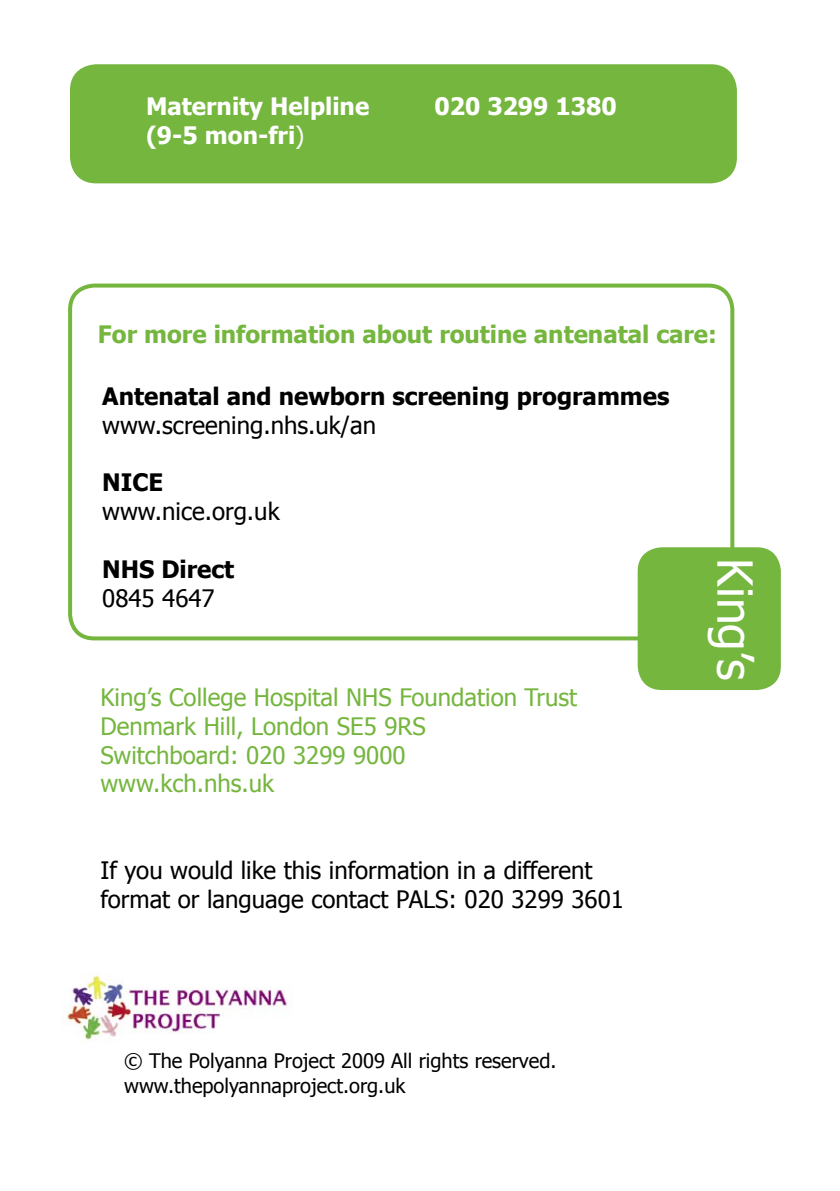
<style>
.page{position:relative;width:840px;height:1191px;background:#fff}
.page>*{position:absolute;margin:0;border:0;box-sizing:border-box;transform-origin:0 0}
.t1{font:48px "Tahoma";color:#fff}
.t2{font:24px "Tahoma";color:#000}
.t3{font:24px "Tahoma";color:#75b63f}
.t4{font:700 24px "Tahoma";color:#000}
.t5{font:700 24px "Tahoma";color:#75b63f}
.t6{font:700 24px "Tahoma";color:#fff}
.t7{font:20px "Tahoma";color:#000}
.s1{font-weight:400}
</style>
<div class="page">
<img style="left:63px;top:972px;width:227px;height:69px">
<svg style="left:68px;top:283px;width:667px;height:355px"></svg>
<div style="left:637px;top:547px;width:143px;height:143px;background:#75b63f"></div>
<div style="left:70px;top:64px;width:667px;height:117px;background:#75b63f"></div>
<p class="t6" style="left:146px;top:91px;width:224px">Maternity Helpline</p>
<p class="t6" style="left:434px;top:91px;width:184px">020 3299 1380</p>
<p class="t6" style="left:146px;top:120px;width:160px">(9-5 mon-fri<span class="s1">)</span></p>
<p class="t5" style="left:98px;top:318px;width:620px">For more information about routine antenatal care:</p>
<p class="t4" style="left:102px;top:381px;width:568px">Antenatal and newborn screening programmes</p>
<p class="t2" style="left:102px;top:410px;width:275px">www.screening.nhs.uk/an</p>
<p class="t4" style="left:102px;top:467px;width:62px">NICE</p>
<p class="t2" style="left:102px;top:496px;width:179px">www.nice.org.uk</p>
<p class="t4" style="left:102px;top:554px;width:133px">NHS Direct</p>
<p class="t2" style="left:102px;top:582px;width:114px">0845 4647</p>
<p class="t3" style="left:100px;top:682px;width:478px">King’s College Hospital NHS Foundation Trust</p>
<p class="t3" style="left:100px;top:710px;width:327px">Denmark Hill, London SE5 9RS</p>
<p class="t3" style="left:100px;top:739px;width:306px">Switchboard: 020 3299 9000</p>
<p class="t3" style="left:100px;top:768px;width:175px">www.kch.nhs.uk</p>
<p class="t2" style="left:100px;top:854px;width:493px">If you would like this information in a different</p>
<p class="t2" style="left:100px;top:883px;width:524px">format or language contact PALS: 020 3299 3601</p>
<p class="t1" style="left:765px;top:558px;width:124px;rotate:90deg">King’s</p>
<p class="t7" style="left:124px;top:1048px;width:433px">© The Polyanna Project 2009 All rights reserved.</p>
<p class="t7" style="left:124px;top:1072px;width:282px">www.thepolyannaproject.org.uk</p>
</div>
